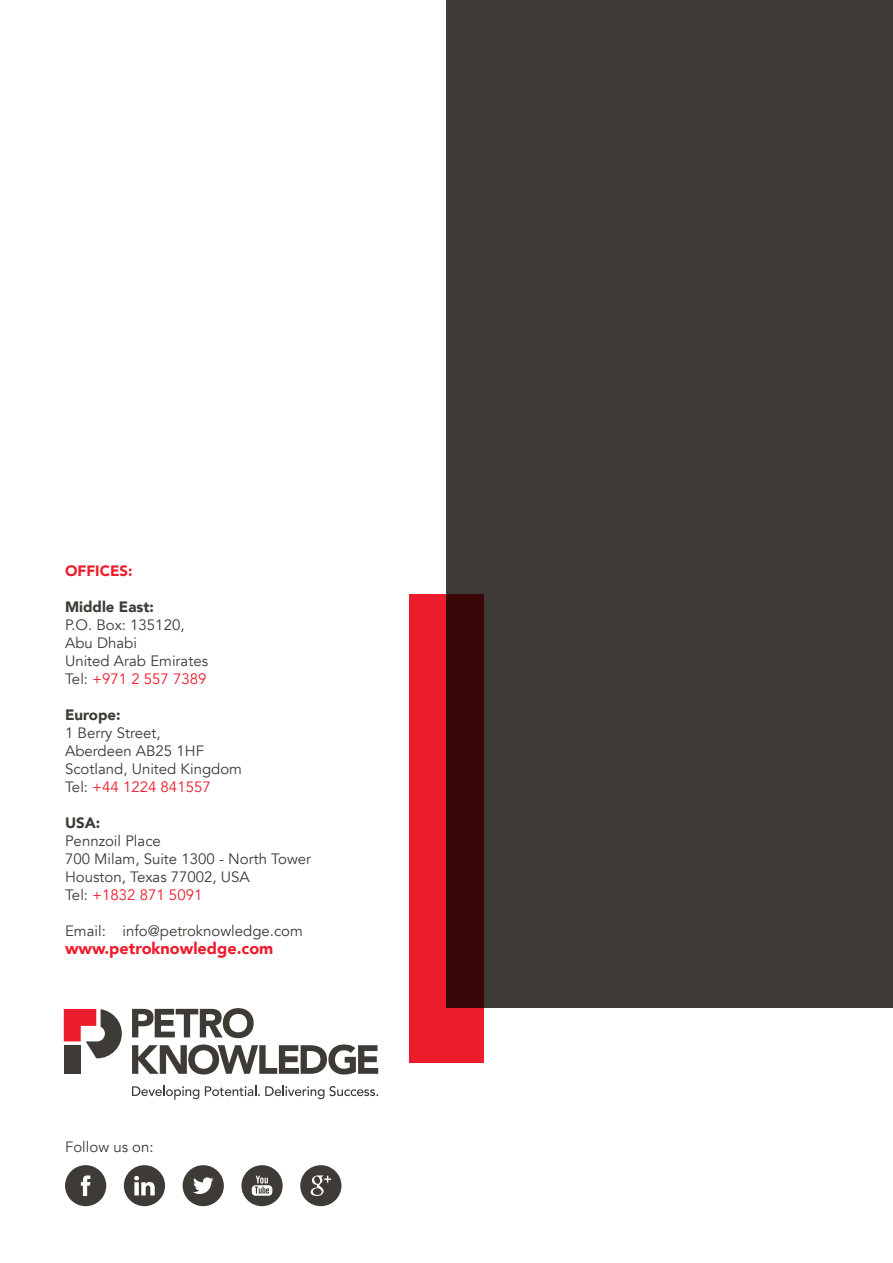
<style>
.page{position:relative;width:893px;height:1263px;background:#fff}
.page>*{position:absolute;margin:0;border:0;box-sizing:border-box;transform-origin:0 0}
.t1{font:900 16.2px "Avenir";color:#ed1c2c}
.t2{font:15px/18px "Avenir";color:#3e3a35}
.t3{font:900 15px "Avenir";color:#3e3a35}
.t4{font:900 15px "Avenir";color:#ed1c2c}
.s1{color:#ed1c2c}
</style>
<div class="page">
<div style="left:446px;top:0;width:447px;height:1008px;background:#3e3a35"></div>
<svg style="left:409px;top:594px;width:75px;height:468px;background:#9c121c"></svg>
<svg style="left:65px;top:1165px;width:41px;height:41px"></svg>
<svg style="left:124px;top:1165px;width:41px;height:41px"></svg>
<svg style="left:183px;top:1165px;width:41px;height:41px"></svg>
<svg style="left:241px;top:1165px;width:42px;height:41px"></svg>
<svg style="left:300px;top:1165px;width:41px;height:41px"></svg>
<div style="left:64px;top:1046px;width:17px;height:28px;background:#3e3a35"></div>
<svg style="left:64px;top:1009px;width:58px;height:49px"></svg>
<svg style="left:132px;top:1008px;width:122px;height:30px"></svg>
<svg style="left:132px;top:1044px;width:246px;height:30px"></svg>
<svg style="left:132px;top:1086px;width:67px;height:14px"></svg>
<svg style="left:205px;top:1086px;width:173px;height:13px"></svg>
<p class="t4" style="left:65px;top:558px;width:69px">OFFICES:</p>
<p class="t3" style="left:65px;top:594px;width:90px">Middle East:</p>
<p class="t2" style="left:65px;top:616px;width:145px">P.O. Box: 135120,<br>Abu Dhabi<br>United Arab Emirates<br>Tel: <span class="s1">+971 2 557 7389</span></p>
<p class="t3" style="left:65px;top:702px;width:57px">Europe:</p>
<p class="t2" style="left:65px;top:724px;width:178px">1 Berry Street,<br>Aberdeen AB25 1HF<br>Scotland, United Kingdom<br>Tel: <span class="s1">+44 1224 841557</span></p>
<p class="t3" style="left:65px;top:810px;width:37px">USA:</p>
<p class="t2" style="left:65px;top:832px;width:248px">Pennzoil Place<br>700 Milam, Suite 1300 - North Tower<br>Houston, Texas 77002, USA<br>Tel: <span class="s1">+1832 871 5091</span></p>
<p class="t2" style="left:65px;top:922px;width:239px">Email: info@petroknowledge.com</p>
<p class="t1" style="left:65px;top:934px;width:210px">www.petroknowledge.com</p>
<p class="t2" style="left:65px;top:1138px;width:90px">Follow us on:</p>
</div>
